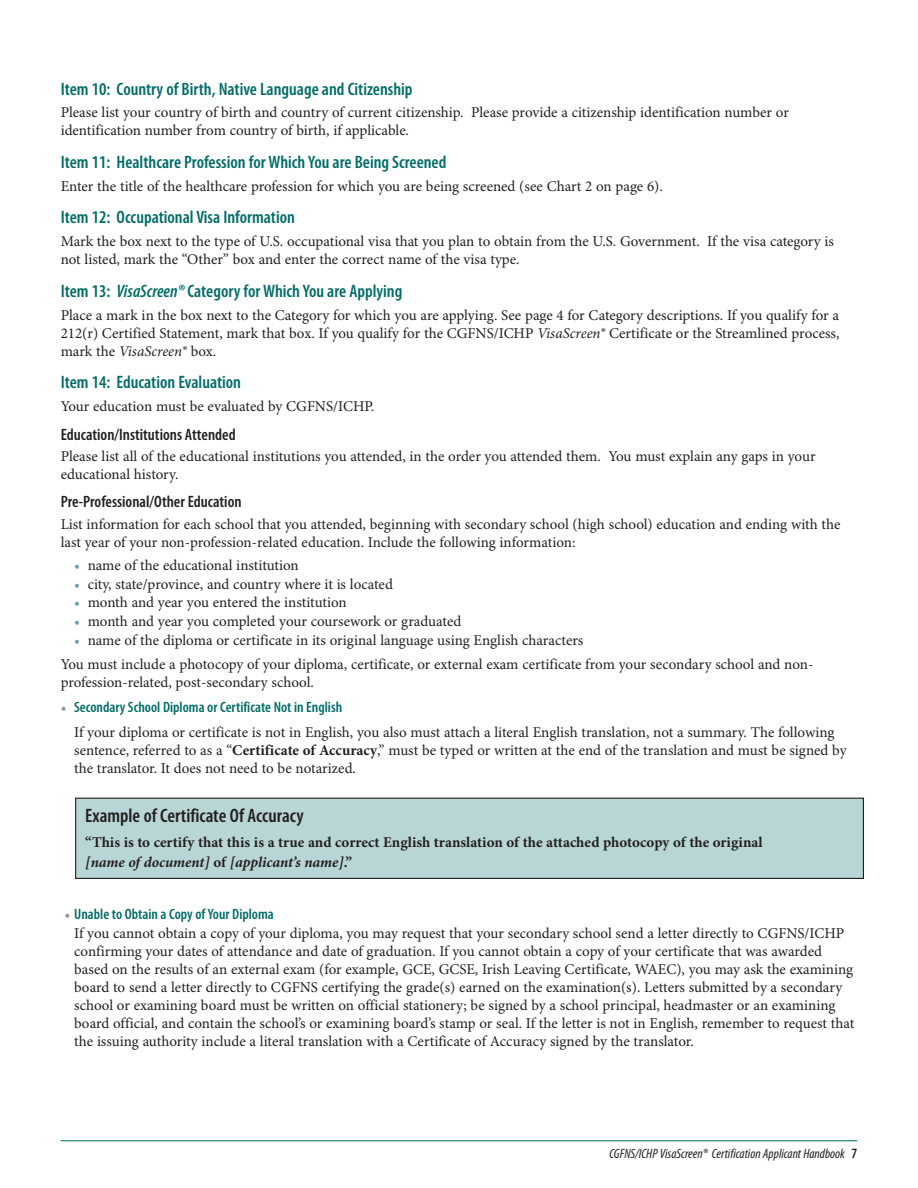
<style>
.page{position:relative;width:918px;height:1188px;background:#fff}
.page>*{position:absolute;margin:0;border:0;box-sizing:border-box;transform-origin:0 0}
.t1{font:600 condensed 19.5px "Myriad Pro";color:#231f20}
.t2{font:600 condensed 18px "Myriad Pro";color:#006c67}
.t3{font:600 condensed 16.5px "Myriad Pro";color:#231f20}
.t4{font:15px/18px "Minion Pro";letter-spacing:-.005em;color:#231f20}
.t5{font:700 15px/19.5px "Minion Pro";color:#231f20}
.t6{font:600 condensed 15px "Myriad Pro";color:#006c67}
.t7{font:italic condensed 13.5px "Myriad Pro";color:#231f20}
.s1{font-style:italic}
.s2{color:#60a6a6}
.s3{font-family:"Minion Pro";font-weight:400;font-stretch:normal;color:#939598}
.s4{font-weight:700}
.s5{font-weight:600;font-style:normal;font-size:14.25px}
</style>
<div class="page">
<hr style="left:61px;top:1140px;width:796px;height:1px;background:#006c67">
<div style="left:76px;top:798px;width:787px;height:80px;background:#b8d6d6"></div>
<div style="left:75px;top:798px;width:789px;height:81px;border:1px solid #231f20"></div>
<p class="t2" style="left:61px;top:82px;width:353px">Item 10: Country of Birth, Native Language and Citizenship</p>
<p class="t4" style="left:61px;top:105px;width:730px">Please list your country of birth and country of current citizenship. Please provide a citizenship identification number or identification number from country of birth, if applicable.</p>
<p class="t2" style="left:61px;top:156px;width:387px">Item 11: Healthcare Profession for Which You are Being Screened</p>
<p class="t4" style="left:61px;top:178px;width:604px">Enter the title of the healthcare profession for which you are being screened (see Chart 2 on page 6).</p>
<p class="t2" style="left:61px;top:211px;width:236px">Item 12: Occupational Visa Information</p>
<p class="t4" style="left:61px;top:234px;width:775px">Mark the box next to the type of U.S. occupational visa that you plan to obtain from the U.S. Government. If the visa category is not listed, mark the “Other” box and enter the correct name of the visa type.</p>
<p class="t2" style="left:61px;top:285px;width:343px">Item 13: <span class="s1">VisaScreen®</span> Category for Which You are Applying</p>
<p class="t4" style="left:61px;top:307px;width:780px;text-align:justify">Place a mark in the box next to the Category for which you are applying. See page 4 for Category descriptions. If you qualify for a 212(r) Certified Statement, mark that box. If you qualify for the CGFNS/ICHP <span class="s1">VisaScreen®</span> Certificate or the Streamlined process, mark the <span class="s1">VisaScreen®</span> box.</p>
<p class="t2" style="left:61px;top:376px;width:182px">Item 14: Education Evaluation</p>
<p class="t4" style="left:61px;top:399px;width:315px">Your education must be evaluated by CGFNS/ICHP.</p>
<p class="t3" style="left:61px;top:428px;width:177px">Education/Institutions Attended</p>
<p class="t4" style="left:61px;top:449px;width:756px">Please list all of the educational institutions you attended, in the order you attended them. You must explain any gaps in your educational history.</p>
<p class="t3" style="left:61px;top:496px;width:182px">Pre-Professional/Other Education</p>
<p class="t4" style="left:61px;top:517px;width:781px">List information for each school that you attended, beginning with secondary school (high school) education and ending with the last year of your non-profession-related education. Include the following information:</p>
<p class="t4" style="left:74px;top:558px;width:226px"><span class="s2">•</span> name of the educational institution</p>
<p class="t4" style="left:74px;top:576px;width:320px"><span class="s2">•</span> city, state/province, and country where it is located</p>
<p class="t4" style="left:74px;top:595px;width:274px"><span class="s2">•</span> month and year you entered the institution</p>
<p class="t4" style="left:74px;top:614px;width:389px"><span class="s2">•</span> month and year you completed your coursework or graduated</p>
<p class="t4" style="left:61px;top:629px;width:754px;line-height:24.8px;text-indent:13px"><span class="s2">•</span> name of the diploma or certificate in its original language using English characters<br>You must include a photocopy of your diploma, certificate, or external exam certificate from your secondary school and non-</p>
<p class="t4" style="left:61px;top:675px;width:255px">profession-related, post-secondary school.</p>
<p class="t6" style="left:61px;top:702px;width:283px"><span class="s3">•</span> Secondary School Diploma or Certificate Not in English</p>
<p class="t4" style="left:74px;top:725px;width:774px">If your diploma or certificate is not in English, you also must attach a literal English translation, not a summary. The following sentence, referred to as a “<span class="s4">Certificate of Accuracy</span>,” must be typed or written at the end of the translation and must be signed by the translator. It does not need to be notarized.</p>
<h1 class="t1" style="left:85px;top:809px;width:220px">Example of Certificate Of Accuracy</h1>
<p class="t5" style="left:85px;top:834px;width:679px">“This is to certify that this is a true and correct English translation of the attached photocopy of the original <span class="s1">[name of document]</span> of <span class="s1">[applicant’s name]</span>.”</p>
<p class="t6" style="left:64px;top:909px;width:211px"><span class="s3">•</span> Unable to Obtain a Copy of Your Diploma</p>
<p class="t4" style="left:74px;top:926px;width:782px">If you cannot obtain a copy of your diploma, you may request that your secondary school send a letter directly to CGFNS/ICHP confirming your dates of attendance and date of graduation. If you cannot obtain a copy of your certificate that was awarded based on the results of an external exam (for example, GCE, GCSE, Irish Leaving Certificate, WAEC), you may ask the examining board to send a letter directly to CGFNS certifying the grade(s) earned on the examination(s). Letters submitted by a secondary school or examining board must be written on official stationery; be signed by a school principal, headmaster or an examining board official, and contain the school’s or examining board’s stamp or seal. If the letter is not in English, remember to request that the issuing authority include a literal translation with a Certificate of Accuracy signed by the translator.</p>
<p class="t7" style="left:609px;top:1149px;width:249px">CGFNS/ICHP VisaScreen® Certification Applicant Handbook <span class="s5">7</span></p>
</div>
